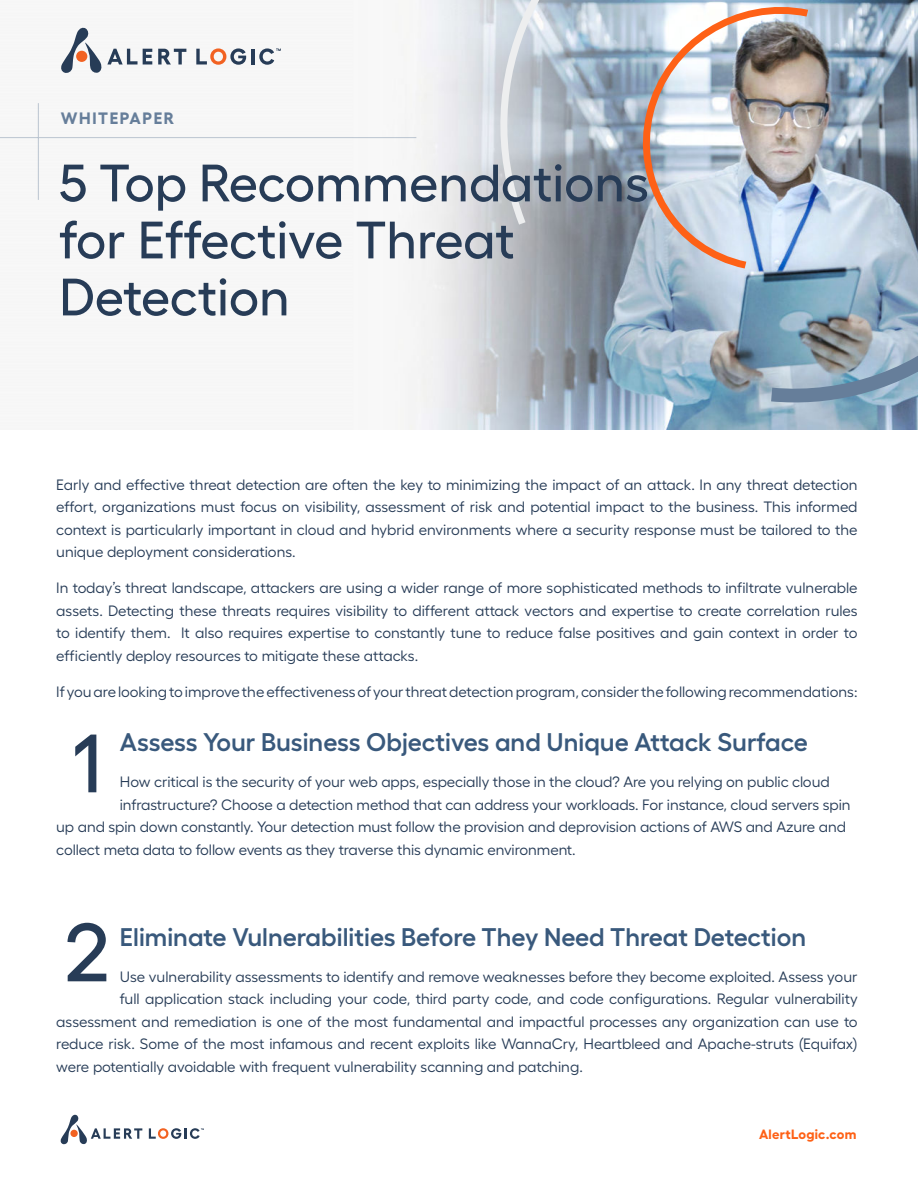
<style>
.page{position:relative;width:918px;height:1188px;background:#fff}
.page>*{position:absolute;margin:0;border:0;box-sizing:border-box;transform-origin:0 0}
.t1{font:500 82.5px "Fellix";color:#273c57}
.t2{font:500 52.5px/57px "Fellix";color:#273c57}
.t3{font:600 25.5px "Fellix";color:#39597c}
.t4{font:700 16.5px "Fellix";letter-spacing:.1em;color:#667e9a}
.t5{font:15px/22.5px "Fellix";letter-spacing:-.005em;color:#273c57;text-align:justify}
.t6{font:700 13.5px "Fellix";letter-spacing:.015em;color:#fe6116}
</style>
<div class="page">
<img style="left:0;top:0;width:918px;height:430px">
<hr style="left:0;top:137px;width:416px;height:1px;background:#667e9a">
<hr style="left:38px;top:103px;width:1px;height:97px;background:#667e9a">
<svg style="left:158px;top:49px;width:28px;height:15px"></svg>
<svg style="left:196px;top:48px;width:50px;height:17px"></svg>
<hr style="left:251px;top:49px;width:3px;height:15px;background:#273c57">
<svg style="left:62px;top:28px;width:90px;height:45px"></svg>
<div style="left:76px;top:51px;width:11px;height:11px;background:#f26222;border-radius:50%"></div>
<svg style="left:259px;top:48px;width:22px;height:17px"></svg>
<img style="left:629px;top:0;width:179px;height:268px">
<svg style="left:771px;top:316px;width:147px;height:88px;background:#8ba0b1"></svg>
<svg style="left:475px;top:0;width:286px;height:225px;background:#babfc7"></svg>
<svg style="left:61px;top:1115px;width:81px;height:29px"></svg>
<div style="left:70px;top:1130px;width:8px;height:7px;background:#f26222;border-radius:50%"></div>
<svg style="left:149px;top:1128px;width:55px;height:11px"></svg>
<p class="t4" style="left:61px;top:111px;width:115px">WHITEPAPER</p>
<h2 class="t2" style="left:59px;top:157px;width:591px">5 Top Recommendations for Effective Threat<br>Detection</h2>
<p class="t5" style="left:56px;top:474px;width:803px">Early and effective threat detection are often the key to minimizing the impact of an attack. In any threat detection effort, organizations must focus on visibility, assessment of risk and potential impact to the business. This informed context is particularly important in cloud and hybrid environments where a security response must be tailored to the unique deployment considerations.</p>
<p class="t5" style="left:56px;top:577px;width:803px">In today’s threat landscape, attackers are using a wider range of more sophisticated methods to infiltrate vulnerable assets. Detecting these threats requires visibility to different attack vectors and expertise to create correlation rules to identify them. It also requires expertise to constantly tune to reduce false positives and gain context in order to efficiently deploy resources to mitigate these attacks.</p>
<p class="t5" style="left:56px;top:681px;width:803px">If you are looking to improve the effectiveness of your threat detection program, consider the following recommendations:</p>
<h3 class="t3" style="left:120px;top:731px;width:690px">Assess Your Business Objectives and Unique Attack Surface</h3>
<p class="t5" style="left:120px;top:772px;width:711px">How critical is the security of your web apps, especially those in the cloud? Are you relying on public cloud</p>
<p class="t5" style="left:120px;top:794px;width:732px">infrastructure? Choose a detection method that can address your workloads. For instance, cloud servers spin</p>
<p class="t5" style="left:56px;top:817px;width:791px">up and spin down constantly. Your detection must follow the provision and deprovision actions of AWS and Azure and</p>
<p class="t5" style="left:56px;top:839px;width:521px">collect meta data to follow events as they traverse this dynamic environment.</p>
<h1 class="t1" style="left:72px;top:727px;width:32px">1</h1>
<h1 class="t1" style="left:64px;top:916px;width:47px">2</h1>
<h3 class="t3" style="left:120px;top:925px;width:688px">Eliminate Vulnerabilities Before They Need Threat Detection</h3>
<p class="t5" style="left:120px;top:966px;width:739px">Use vulnerability assessments to identify and remove weaknesses before they become exploited. Assess your</p>
<p class="t5" style="left:120px;top:988px;width:739px">full application stack including your code, third party code, and code configurations. Regular vulnerability</p>
<p class="t5" style="left:56px;top:1011px;width:803px">assessment and remediation is one of the most fundamental and impactful processes any organization can use to</p>
<p class="t5" style="left:56px;top:1033px;width:803px">reduce risk. Some of the most infamous and recent exploits like WannaCry, Heartbleed and Apache-struts (Equifax)</p>
<p class="t5" style="left:56px;top:1056px;width:528px">were potentially avoidable with frequent vulnerability scanning and patching.</p>
<p class="t6" style="left:759px;top:1128px;width:99px">AlertLogic.com</p>
</div>
